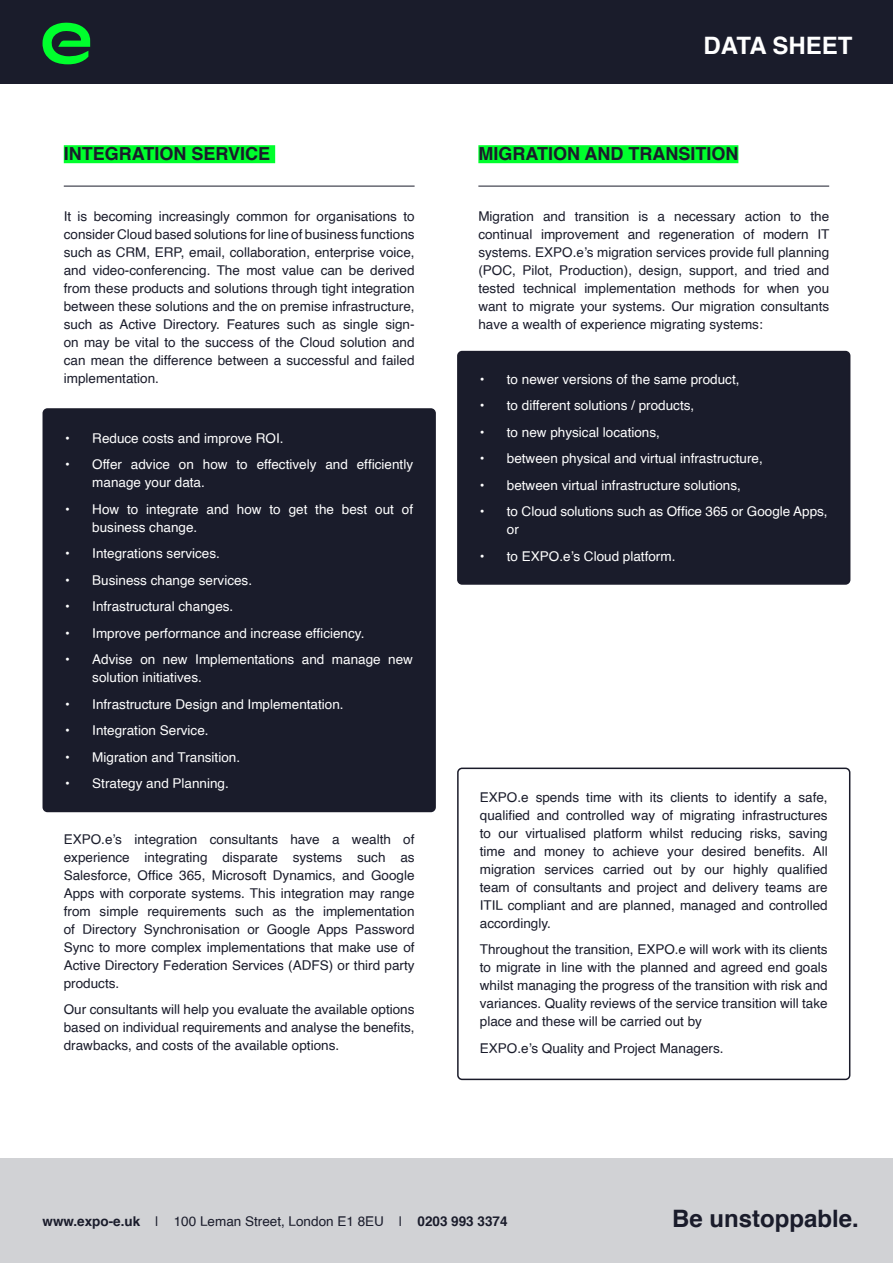
<style>
.page{position:relative;width:893px;height:1263px;background:#fff}
.page>*{position:absolute;margin:0;border:0;box-sizing:border-box;transform-origin:0 0}
.t1{font:700 24px "Helvetica";color:#1a1c2b}
.t2{font:700 24px "Helvetica";color:#fff}
.t3{font:700 18px "Helvetica";color:#1a1c2b}
.t4{font:13.5px/18px "Helvetica";color:#1a1c2b;text-align:justify}
.t5{font:13.5px/18px "Helvetica";color:#fff}
.s1{font-weight:700}
</style>
<div class="page">
<div style="left:0;top:0;width:893px;height:84px;background:#1a1c2b"></div>
<svg style="left:42px;top:22px;width:48px;height:42px"></svg>
<div style="left:0;top:1158px;width:893px;height:105px;background:#d1d2d5"></div>
<hr style="left:64px;top:186px;width:351px;height:1px;background:#1a1c2b">
<div style="left:64px;top:145px;width:211px;height:18px;background:#00ff2d"></div>
<hr style="left:478px;top:186px;width:351px;height:1px;background:#1a1c2b">
<div style="left:478px;top:145px;width:260px;height:18px;background:#00ff2d"></div>
<div style="left:43px;top:409px;width:392px;height:402px;background:#1a1c2b;border-radius:4px"></div>
<div style="left:43px;top:408px;width:393px;height:404px;border:2px solid #1a1b2a;border-radius:4px"></div>
<div style="left:458px;top:352px;width:392px;height:232px;background:#1a1c2b;border-radius:4px"></div>
<div style="left:457px;top:351px;width:393px;height:234px;border:2px solid #1a1b2a;border-radius:4px"></div>
<div style="left:457px;top:767px;width:393px;height:313px;border:2px solid #1a1b2a;border-radius:4px"></div>
<h2 class="t3" style="left:64px;top:139px;width:208px">INTEGRATION SERVICE</h2>
<p class="t4" style="left:64px;top:207px;width:352px">It is becoming increasingly common for organisations to consider Cloud based solutions for line of business functions such as CRM, ERP, email, collaboration, enterprise voice, and video-conferencing. The most value can be derived from these products and solutions through tight integration between these solutions and the on premise infrastructure, such as Active Directory. Features such as single sign&shy;on may be vital to the success of the Cloud solution and can mean the difference between a successful and failed implementation.</p>
<p class="t5" style="left:65px;top:429px;width:220px">• Reduce costs and improve ROI.</p>
<p class="t5" style="left:92px;top:456px;width:322px;text-indent:-27px">• Offer advice on how to effectively and efficiently manage your data.</p>
<p class="t5" style="left:92px;top:500px;width:322px;text-indent:-27px">• How to integrate and how to get the best out of business change.</p>
<p class="t5" style="left:65px;top:545px;width:156px">• Integrations services.</p>
<p class="t5" style="left:65px;top:571px;width:188px">• Business change services.</p>
<p class="t5" style="left:65px;top:598px;width:170px">• Infrastructural changes.</p>
<p class="t5" style="left:65px;top:624px;width:301px">• Improve performance and increase efficiency.</p>
<p class="t5" style="left:92px;top:651px;width:322px;text-indent:-27px">• Advise on new Implementations and manage new solution initiatives.</p>
<p class="t5" style="left:65px;top:695px;width:280px">• Infrastructure Design and Implementation.</p>
<p class="t5" style="left:65px;top:722px;width:145px">• Integration Service.</p>
<p class="t5" style="left:65px;top:748px;width:176px">• Migration and Transition.</p>
<p class="t5" style="left:65px;top:775px;width:165px">• Strategy and Planning.</p>
<p class="t4" style="left:64px;top:830px;width:352px">EXPO.e’s integration consultants have a wealth of experience integrating disparate systems such as Salesforce, Office 365, Microsoft Dynamics, and Google Apps with corporate systems. This integration may range from simple requirements such as the implementation of Directory Synchronisation or Google Apps Password Sync to more complex implementations that make use of Active Directory Federation Services (ADFS) or third party products.</p>
<p class="t4" style="left:64px;top:1001px;width:352px">Our consultants will help you evaluate the available options based on individual requirements and analyse the benefits, drawbacks, and costs of the available options.</p>
<h1 class="t2" style="left:704px;top:26px;width:150px">DATA SHEET</h1>
<h2 class="t3" style="left:478px;top:139px;width:262px">MIGRATION AND TRANSITION</h2>
<p class="t4" style="left:478px;top:207px;width:353px">Migration and transition is a necessary action to the continual improvement and regeneration of modern IT systems. EXPO.e’s migration services provide full planning (POC, Pilot, Production), design, support, and tried and tested technical implementation methods for when you want to migrate your systems. Our migration consultants have a wealth of experience migrating systems:</p>
<p class="t5" style="left:480px;top:370px;width:261px">• to newer versions of the same product,</p>
<p class="t5" style="left:480px;top:397px;width:216px">• to different solutions / products,</p>
<p class="t5" style="left:480px;top:423px;width:182px">• to new physical locations,</p>
<p class="t5" style="left:480px;top:450px;width:284px">• between physical and virtual infrastructure,</p>
<p class="t5" style="left:480px;top:476px;width:263px">• between virtual infrastructure solutions,</p>
<p class="t5" style="left:507px;top:503px;width:322px;text-indent:-27px">• to Cloud solutions such as Office 365 or Google Apps, or</p>
<p class="t5" style="left:480px;top:547px;width:197px">• to EXPO.e’s Cloud platform.</p>
<p class="t4" style="left:480px;top:789px;width:349px">EXPO.e spends time with its clients to identify a safe, qualified and controlled way of migrating infrastructures to our virtualised platform whilst reducing risks, saving time and money to achieve your desired benefits. All migration services carried out by our highly qualified team of consultants and project and delivery teams are ITIL compliant and are planned, managed and controlled accordingly.</p>
<p class="t4" style="left:480px;top:941px;width:349px">Throughout the transition, EXPO.e will work with its clients to migrate in line with the planned and agreed end goals whilst managing the progress of the transition with risk and variances. Quality reviews of the service transition will take place and these will be carried out by</p>
<p class="t4" style="left:480px;top:1039px;width:245px">EXPO.e’s Quality and Project Managers.</p>
<p class="t4" style="left:43px;top:1213px;width:467px"><span class="s1">www.expo-e.uk</span> | 100 Leman Street, London E1 8EU | <span class="s1">0203 993 3374</span></p>
<h1 class="t1" style="left:672px;top:1199px;width:188px">Be unstoppable.</h1>
</div>
